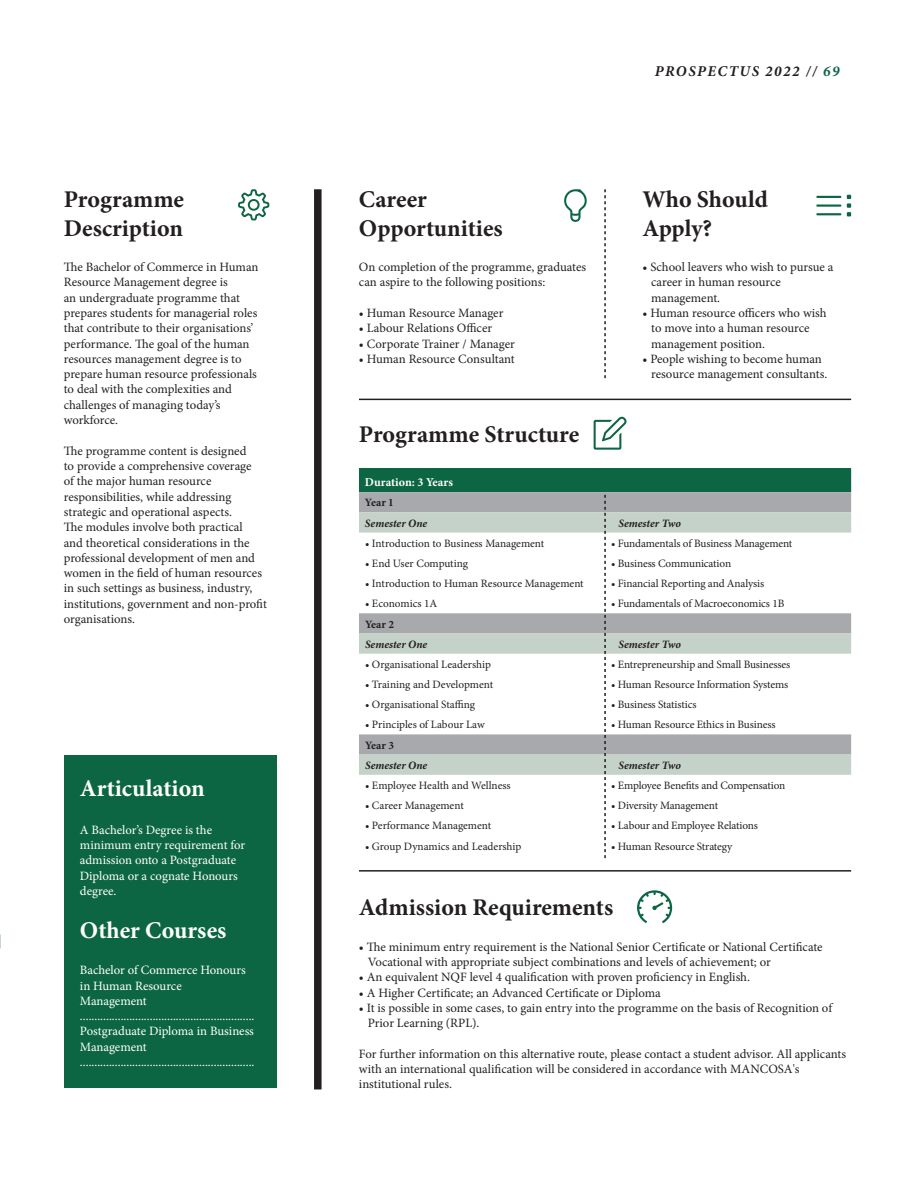
<style>
.page{position:relative;width:915px;height:1191px;background:#fff}
.page>*{position:absolute;margin:0;border:0;box-sizing:border-box;transform-origin:0 0}
.t1{font:700 24px/28.8px "Minion Pro";color:#231f20}
.t2{font:700 24px "Minion Pro";color:#fff}
.t3{font:italic 700 15px "Minion Pro";letter-spacing:.1em;color:#231f20}
.t4{font:12.75px/15.3px "Minion Pro";letter-spacing:-.005em;color:#231f20}
.t5{font:12.75px/15.3px "Minion Pro";letter-spacing:-.005em;color:#fff}
.t6{font:700 12px "Minion Pro";color:#fff}
.t7{font:11.25px "Minion Pro";letter-spacing:-.01em;color:#231f20}
.t8{font:italic 700 11.25px "Minion Pro";letter-spacing:.005em;color:#231f20}
.t9{font:700 11.25px "Minion Pro";letter-spacing:-.005em;color:#231f20}
.s1{color:#0d6643}
</style>
<div class="page">
<svg style="left:359px;top:468px;width:491px;height:390px"></svg>
<div style="left:64px;top:755px;width:212px;height:333px;background:#0d6643"></div>
<hr style="left:359px;top:398px;width:491px;height:2px;background:#231f20">
<svg style="left:604px;top:189px;width:1px;height:189px"></svg>
<svg style="left:564px;top:189px;width:22px;height:33px"></svg>
<svg style="left:238px;top:189px;width:31px;height:31px"></svg>
<svg style="left:816px;top:195px;width:34px;height:21px"></svg>
<svg style="left:593px;top:417px;width:33px;height:32px"></svg>
<div style="left:314px;top:189px;width:7px;height:900px;background:#231f20"></div>
<hr style="left:359px;top:870px;width:491px;height:1px;background:#231f20">
<svg style="left:637px;top:890px;width:35px;height:33px"></svg>
<h1 class="t1" style="left:64px;top:184px;width:122px">Programme<br>Description</h1>
<p class="t4" style="left:64px;top:259px;width:196px">The Bachelor of Commerce in Human<br>Resource Management degree is<br>an undergraduate programme that prepares students for managerial roles that contribute to their organisations’ performance. The goal of the human resources management degree is to prepare human resource professionals to deal with the complexities and challenges of managing today’s workforce.</p>
<p class="t4" style="left:64px;top:443px;width:204px">The programme content is designed<br>to provide a comprehensive coverage<br>of the major human resource responsibilities, while addressing strategic and operational aspects.<br>The modules involve both practical<br>and theoretical considerations in the professional development of men and women in the field of human resources in such settings as business, industry, institutions, government and non-profit organisations.</p>
<h1 class="t2" style="left:80px;top:772px;width:126px">Articulation</h1>
<p class="t5" style="left:80px;top:822px;width:167px">A Bachelor’s Degree is the minimum entry requirement for admission onto a Postgraduate<br>Diploma or a cognate Honours degree.</p>
<h1 class="t2" style="left:80px;top:913px;width:148px">Other Courses</h1>
<p class="t5" style="left:80px;top:962px;width:176px">Bachelor of Commerce Honours in Human Resource<br>Management ............................................................<br>Postgraduate Diploma in Business Management ............................................................</p>
<h1 class="t1" style="left:359px;top:184px;width:145px">Career<br>Opportunities</h1>
<p class="t4" style="left:359px;top:259px;width:229px">On completion of the programme, graduates can aspire to the following positions:</p>
<p class="t4" style="left:359px;top:305px;width:146px">• Human Resource Manager</p>
<p class="t4" style="left:359px;top:320px;width:135px">• Labour Relations Officer</p>
<p class="t4" style="left:359px;top:336px;width:157px">• Corporate Trainer / Manager</p>
<p class="t4" style="left:359px;top:351px;width:157px">• Human Resource Consultant</p>
<h1 class="t1" style="left:359px;top:419px;width:222px">Programme Structure</h1>
<p class="t3" style="left:654px;top:60px;width:186px">PROSPECTUS 2022 // <span class="s1">69</span></p>
<h1 class="t1" style="left:642px;top:184px;width:127px">Who Should<br>Apply?</h1>
<p class="t4" style="left:651px;top:259px;width:184px;text-indent:-9px">• School leavers who wish to pursue a career in human resource management.</p>
<p class="t4" style="left:651px;top:305px;width:177px;text-indent:-9px">• Human resource officers who wish to move into a human resource management position.</p>
<p class="t4" style="left:651px;top:351px;width:177px;text-indent:-9px">• People wishing to become human resource management consultants.</p>
<p class="t6" style="left:365px;top:474px;width:89px">Duration: 3 Years</p>
<p class="t9" style="left:365px;top:495px;width:30px">Year 1</p>
<p class="t8" style="left:365px;top:515px;width:64px">Semester One</p>
<p class="t8" style="left:618px;top:515px;width:64px">Semester Two</p>
<p class="t7" style="left:365px;top:535px;width:181px">• Introduction to Business Management</p>
<p class="t7" style="left:611px;top:535px;width:183px">• Fundamentals of Business Management</p>
<p class="t7" style="left:365px;top:556px;width:105px">• End User Computing</p>
<p class="t7" style="left:611px;top:556px;width:122px">• Business Communication</p>
<p class="t7" style="left:365px;top:576px;width:220px">• Introduction to Human Resource Management</p>
<p class="t7" style="left:611px;top:576px;width:154px">• Financial Reporting and Analysis</p>
<p class="t7" style="left:365px;top:596px;width:74px">• Economics 1A</p>
<p class="t7" style="left:611px;top:596px;width:175px">• Fundamentals of Macroeconomics 1B</p>
<p class="t9" style="left:365px;top:616px;width:30px">Year 2</p>
<p class="t8" style="left:365px;top:636px;width:64px">Semester One</p>
<p class="t8" style="left:618px;top:636px;width:64px">Semester Two</p>
<p class="t7" style="left:365px;top:657px;width:127px">• Organisational Leadership</p>
<p class="t7" style="left:611px;top:657px;width:181px">• Entrepreneurship and Small Businesses</p>
<p class="t7" style="left:365px;top:677px;width:130px">• Training and Development</p>
<p class="t7" style="left:611px;top:677px;width:178px">• Human Resource Information Systems</p>
<p class="t7" style="left:365px;top:697px;width:112px">• Organisational Staffing</p>
<p class="t7" style="left:611px;top:697px;width:87px">• Business Statistics</p>
<p class="t7" style="left:365px;top:717px;width:121px">• Principles of Labour Law</p>
<p class="t7" style="left:611px;top:717px;width:166px">• Human Resource Ethics in Business</p>
<p class="t9" style="left:365px;top:737px;width:30px">Year 3</p>
<p class="t8" style="left:365px;top:757px;width:64px">Semester One</p>
<p class="t8" style="left:618px;top:757px;width:64px">Semester Two</p>
<p class="t7" style="left:365px;top:778px;width:147px">• Employee Health and Wellness</p>
<p class="t7" style="left:611px;top:778px;width:176px">• Employee Benefits and Compensation</p>
<p class="t7" style="left:365px;top:798px;width:100px">• Career Management</p>
<p class="t7" style="left:611px;top:798px;width:108px">• Diversity Management</p>
<p class="t7" style="left:365px;top:818px;width:128px">• Performance Management</p>
<p class="t7" style="left:611px;top:818px;width:148px">• Labour and Employee Relations</p>
<p class="t7" style="left:365px;top:838px;width:158px">• Group Dynamics and Leadership</p>
<p class="t7" style="left:611px;top:838px;width:123px">• Human Resource Strategy</p>
<h1 class="t1" style="left:359px;top:893px;width:256px">Admission Requirements</h1>
<p class="t4" style="left:367px;top:939px;width:456px;text-indent:-9px">• The minimum entry requirement is the National Senior Certificate or National Certificate<br>Vocational with appropriate subject combinations and levels of achievement; or</p>
<p class="t4" style="left:359px;top:969px;width:392px">• An equivalent NQF level 4 qualification with proven proficiency in English.</p>
<p class="t4" style="left:359px;top:985px;width:303px">• A Higher Certificate; an Advanced Certificate or Diploma</p>
<p class="t4" style="left:367px;top:1000px;width:466px;text-indent:-9px">• It is possible in some cases, to gain entry into the programme on the basis of Recognition of<br>Prior Learning (RPL).</p>
<p class="t4" style="left:359px;top:1046px;width:488px">For further information on this alternative route, please contact a student advisor. All applicants with an international qualification will be considered in accordance with MANCOSA's institutional rules.</p>
</div>
